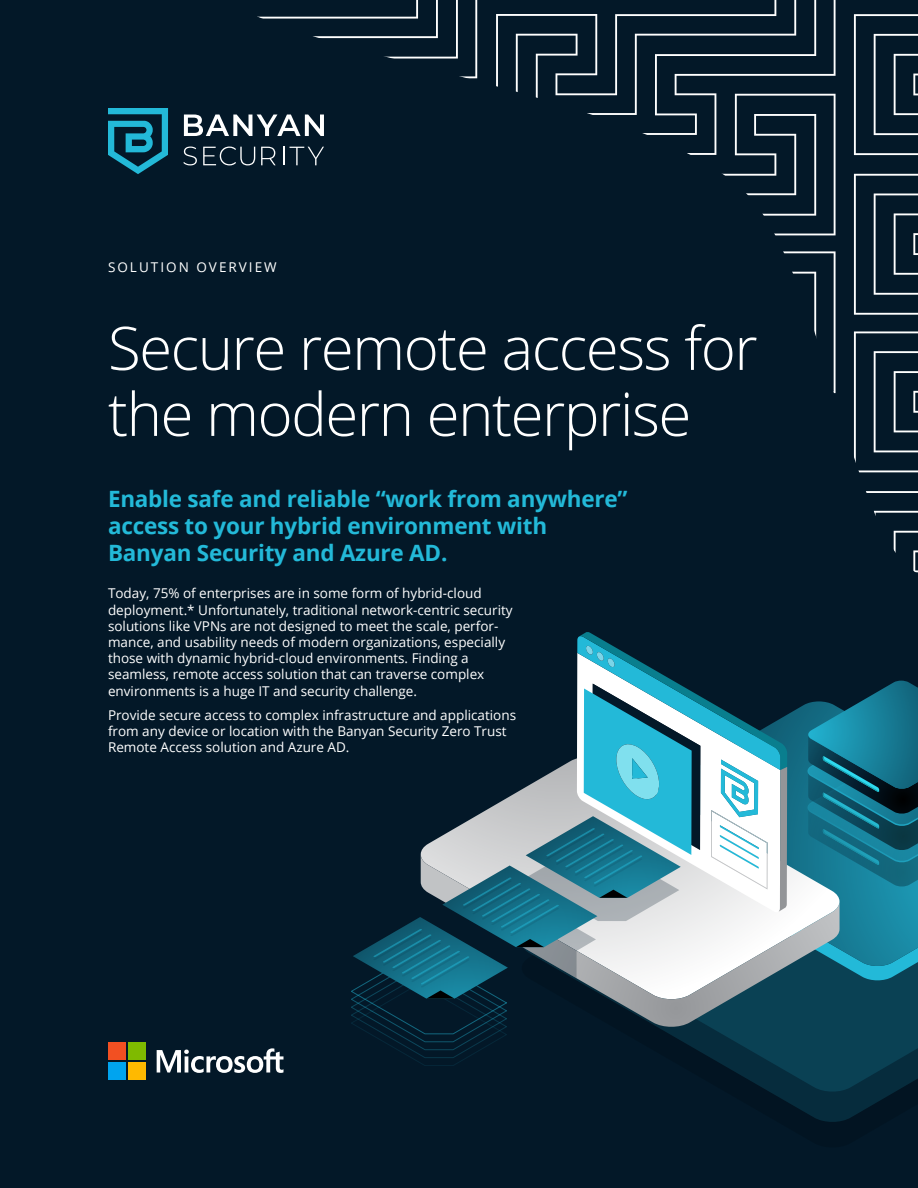
<style>
.page{position:relative;width:918px;height:1188px;background:#031828}
.page>*{position:absolute;margin:0;border:0;box-sizing:border-box;transform-origin:0 0}
.t1{font:300 60px/66px "Open Sans";letter-spacing:-.025em;color:#fff}
.t2{font:700 22.5px/27px "Open Sans";letter-spacing:-.01em;color:#23b9d8}
.t3{font:13.5px/16.2px "Open Sans";color:#fff}
.t4{font:13.5px "Open Sans";letter-spacing:.15em;color:#fff}
</style>
<div class="page">
<svg style="left:866px;top:491px;width:52px;height:82px"></svg>
<svg style="left:854px;top:331px;width:64px;height:141px"></svg>
<svg style="left:854px;top:174px;width:64px;height:141px"></svg>
<svg style="left:854px;top:14px;width:64px;height:141px"></svg>
<svg style="left:814px;top:155px;width:22px;height:160px"></svg>
<svg style="left:721px;top:155px;width:95px;height:140px"></svg>
<svg style="left:496px;top:0;width:340px;height:155px"></svg>
<svg style="left:516px;top:0;width:300px;height:135px"></svg>
<svg style="left:108px;top:108px;width:60px;height:66px"></svg>
<svg style="left:183px;top:0;width:294px;height:166px"></svg>
<svg style="left:157px;top:1048px;width:126px;height:25px"></svg>
<div style="left:108px;top:1043px;width:18px;height:17px;background:#f25022"></div>
<div style="left:128px;top:1043px;width:17px;height:17px;background:#7fba00"></div>
<div style="left:108px;top:1062px;width:18px;height:18px;background:#00a4ef"></div>
<div style="left:128px;top:1062px;width:17px;height:18px;background:#ffb900"></div>
<svg style="left:771px;top:1092px;width:123px;height:30px;fill:#062c3d"></svg>
<svg style="left:726px;top:982px;width:192px;height:110px;background:#083a4c"></svg>
<svg style="left:840px;top:967px;width:78px;height:15px"></svg>
<svg style="left:787px;top:703px;width:131px;height:264px;background:#18849e"></svg>
<svg style="left:807px;top:681px;width:111px;height:206px;background:#12647a"></svg>
<svg style="left:787px;top:757px;width:53px;height:97px;background:#146e86"></svg>
<svg style="left:787px;top:854px;width:53px;height:174px;background:#628e9b"></svg>
<svg style="left:351px;top:632px;width:436px;height:434px"></svg>
<p class="t4" style="left:108px;top:258px;width:170px">SOLUTION OVERVIEW</p>
<h1 class="t1" style="left:108px;top:314px;width:651px">Secure remote access for the modern enterprise</h1>
<h2 class="t2" style="left:108px;top:485px;width:521px">Enable safe and reliable “work from anywhere” access to your hybrid environment with<br>Banyan Security and Azure AD.</h2>
<p class="t3" style="left:108px;top:585px;width:406px">Today, 75% of enterprises are in some form of hybrid-cloud deployment.* Unfortunately, traditional network-centric security solutions like VPNs are not designed to meet the scale, perfor&shy;mance, and usability needs of modern organizations, especially those with dynamic hybrid-cloud environments. Finding a seamless, remote access solution that can traverse complex environments is a huge IT and security challenge.</p>
<p class="t3" style="left:108px;top:707px;width:410px">Provide secure access to complex infrastructure and applications from any device or location with the Banyan Security Zero Trust<br>Remote Access solution and Azure AD.</p>
</div>
